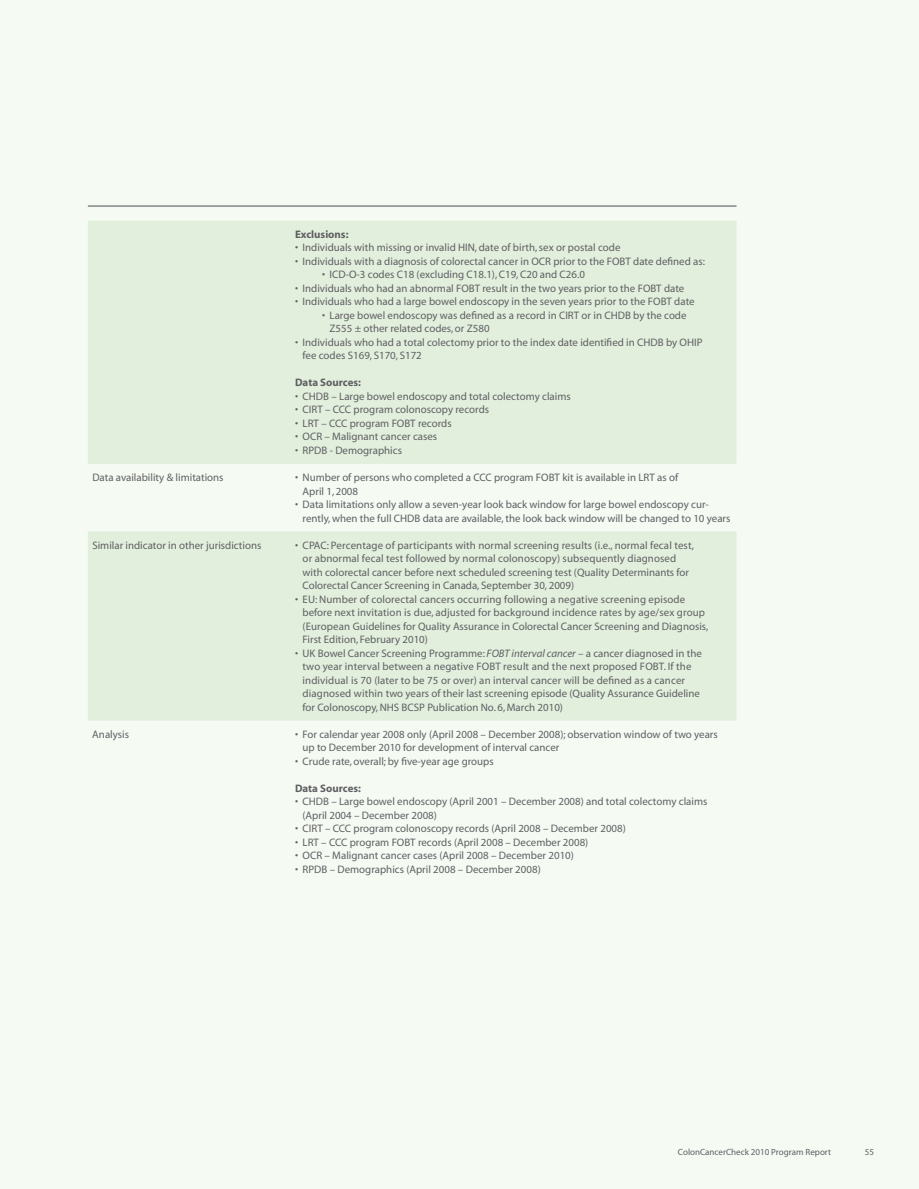
<style>
.page{position:relative;width:919px;height:1189px;background:#fff}
.page>*{position:absolute;margin:0;border:0;box-sizing:border-box;transform-origin:0 0}
.t1{font:10.8px/13.5px "Myriad MM 400 600";color:#5f5f62}
.t2{font:10.8px "Myriad MM 700 600";color:#5f5f62}
.t3{font:9px "Myriad MM 400 600";color:#5f5f62}
.s1{font-family:"Myriad MM It 400 600"}
</style>
<div class="page">
<div style="left:0;top:0;width:918px;height:1188px;background:#f5faf3"></div>
<hr style="left:88px;top:205px;width:648px;height:1px;background:#5f5f62">
<svg style="left:88px;top:221px;width:648px;height:499px;background:#e4f0df"></svg>
<p class="t2" style="left:295px;top:229px;width:55px">Exclusions:</p>
<p class="t1" style="left:295px;top:241px;width:327px">• Individuals with missing or invalid HIN, date of birth,sex or postal code</p>
<p class="t1" style="left:295px;top:255px;width:411px">• Individuals with a diagnosis of colorectal cancer in OCR prior to the FOBT date defined as:</p>
<p class="t1" style="left:322px;top:268px;width:264px">• ICD-O-3 codes C18 (excluding C18.1),C19,C20 and C26.0</p>
<p class="t1" style="left:295px;top:282px;width:390px">• Individuals who had an abnormal FOBT result in the two years prior to the FOBT date</p>
<p class="t1" style="left:295px;top:295px;width:401px">• Individuals who had a large bowel endoscopy in the seven years prior to the FOBT date</p>
<p class="t1" style="left:329px;top:309px;width:358px;text-indent:-7px">• Large bowel endoscopy was defined as a record in CIRT or in CHDB by the code<br>Z555 ± other related codes, or Z580</p>
<p class="t1" style="left:302px;top:336px;width:401px;text-indent:-8px">• Individuals who had a total colectomy prior to the index date identified in CHDB by OHIP fee codes S169, S170, S172</p>
<p class="t2" style="left:295px;top:377px;width:67px">Data Sources:</p>
<p class="t1" style="left:295px;top:390px;width:277px">• CHDB – Large bowel endoscopy and total colectomy claims</p>
<p class="t1" style="left:295px;top:403px;width:195px">• CIRT – CCC program colonoscopy records</p>
<p class="t1" style="left:295px;top:417px;width:158px">• LRT – CCC program FOBT records</p>
<p class="t1" style="left:295px;top:430px;width:144px">• OCR – Malignant cancer cases</p>
<p class="t1" style="left:295px;top:444px;width:108px">• RPDB - Demographics</p>
<p class="t1" style="left:92px;top:471px;width:133px">Data availability &amp; limitations</p>
<p class="t1" style="left:302px;top:471px;width:377px;text-indent:-8px">• Number of persons who completed a CCC program FOBT kit is available in LRT as of<br>April 1, 2008</p>
<p class="t1" style="left:302px;top:498px;width:429px;text-indent:-8px">• Data limitations only allow a seven-year look back window for large bowel endoscopy cur&shy;rently,when the full CHDB data are available,the look back window will be changed to 10 years</p>
<p class="t1" style="left:92px;top:538px;width:170px">Similar indicator in other jurisdictions</p>
<p class="t1" style="left:302px;top:538px;width:392px;text-indent:-7px">• CPAC: Percentage of participants with normal screening results (i.e., normal fecal test, or abnormal fecal test followed by normal colonoscopy) subsequently diagnosed with colorectal cancer before next scheduled screening test (Quality Determinants for Colorectal Cancer Screening in Canada, September 30, 2009)</p>
<p class="t1" style="left:302px;top:592px;width:407px;text-indent:-7px">• EU:Number of colorectal cancers occurring following a negative screening episode before next invitation is due, adjusted for background incidence rates by age/sex group (European Guidelines for Quality Assurance in Colorectal Cancer Screening and Diagnosis, First Edition, February 2010)</p>
<p class="t1" style="left:302px;top:646px;width:400px;text-indent:-8px">• UK Bowel Cancer Screening Programme: <span class="s1">FOBT interval cancer</span> – a cancer diagnosed in the two year interval between a negative FOBT result and the next proposed FOBT. If the individual is 70 (later to be 75 or over) an interval cancer will be defined as a cancer diagnosed within two years of their last screening episode (Quality Assurance Guideline for Colonoscopy,NHS BCSP Publication No. 6, March 2010)</p>
<p class="t1" style="left:92px;top:727px;width:38px">Analysis</p>
<p class="t1" style="left:302px;top:727px;width:416px;text-indent:-8px">• For calendar year 2008 only (April 2008 – December 2008); observation window of two years up to December 2010 for development of interval cancer</p>
<p class="t1" style="left:295px;top:754px;width:200px">• Crude rate, overall; by five-year age groups</p>
<p class="t2" style="left:295px;top:782px;width:67px">Data Sources:</p>
<p class="t1" style="left:302px;top:795px;width:406px;text-indent:-8px">• CHDB – Large bowel endoscopy (April 2001 – December 2008) and total colectomy claims (April 2004 – December 2008)</p>
<p class="t1" style="left:295px;top:822px;width:332px">• CIRT – CCC program colonoscopy records (April 2008 – December 2008)</p>
<p class="t1" style="left:295px;top:835px;width:295px">• LRT – CCC program FOBT records (April 2008 – December 2008)</p>
<p class="t1" style="left:295px;top:849px;width:280px">• OCR – Malignant cancer cases (April 2008 – December 2010)</p>
<p class="t1" style="left:295px;top:862px;width:247px">• RPDB – Demographics (April 2008 – December 2008)</p>
<p class="t3" style="left:677px;top:1147px;width:154px">ColonCancerCheck 2010 Program Report</p>
<p class="t3" style="left:864px;top:1147px;width:11px">55</p>
</div>
